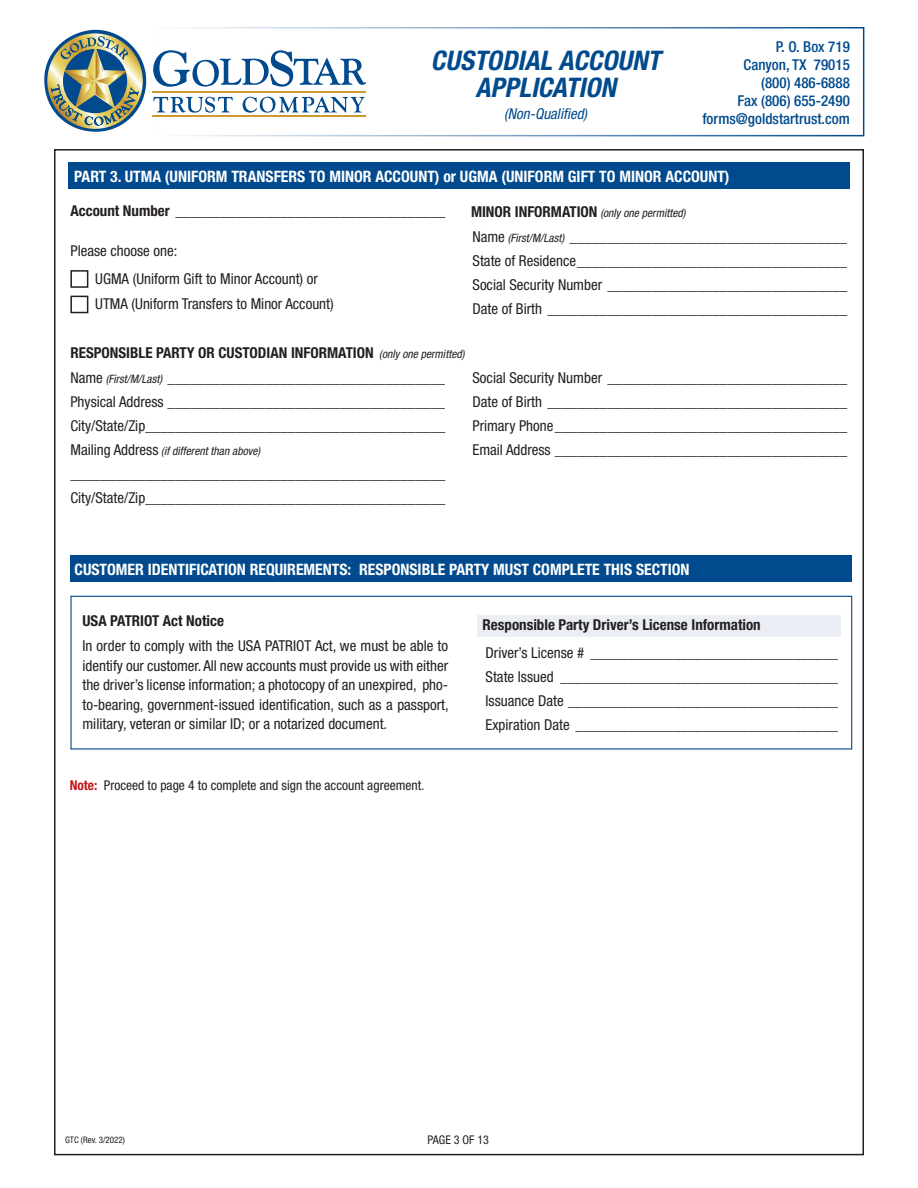
<style>
.page{position:relative;width:918px;height:1188px;background:#fff}
.page>*{position:absolute;margin:0;border:0;box-sizing:border-box;transform-origin:0 0}
.t1{font:italic 700 condensed 27px/27px "Helvetica Neue LT Std";color:#004a8d;text-align:center}
.t2{font:700 condensed 15.75px "Helvetica Neue LT Std";color:#fff}
.t3{font:condensed 15px/24px "Helvetica Neue LT Std";color:#231f20}
.t4{font:italic condensed 15px/24px "Helvetica Neue LT Std";color:#231f20;text-align:justify}
.t5{font:700 condensed 15px "Helvetica Neue LT Std";color:#231f20}
.t6{font:500 condensed 15px/18px "Helvetica Neue";color:#004a8d;text-align:right}
.t7{font:italic condensed 15px "Helvetica Neue LT Std";color:#004a8d}
.t8{font:condensed 13.5px "Helvetica Neue LT Std";color:#231f20}
.t9{font:condensed 12px "Helvetica Neue LT Std";color:#231f20}
.t10{font:italic condensed 11.55px "Helvetica Neue LT Std";color:#231f20}
.t11{font:condensed 9px "Helvetica Neue LT Std";color:#231f20}
.s1{font-weight:700}
.s2{font-weight:700;font-style:normal;font-size:15px}
.s3{font-style:italic;font-size:11.55px}
.s4{font-style:italic;font-size:12px}
.s5{font-style:italic}
.s6{font-weight:400;font-style:italic;font-size:11.55px}
.s7{font-style:normal}
.s8{font-size:11.55px}
.s9{font-size:12px}
.s10{font-style:normal;font-size:15px}
.s11{font-weight:700;color:#c4121a}
</style>
<div class="page">
<div style="left:44px;top:30px;width:102px;height:102px;background:#004a8d;border-radius:50%"></div>
<svg style="left:47px;top:33px;width:96px;height:96px"></svg>
<svg style="left:153px;top:50px;width:213px;height:37px"></svg>
<svg style="left:153px;top:97px;width:80px;height:16px"></svg>
<svg style="left:243px;top:97px;width:122px;height:16px"></svg>
<hr style="left:152px;top:92px;width:214px;height:1px;background:#cc9930">
<hr style="left:152px;top:115px;width:214px;height:1px;background:#cc9930">
<div style="left:70px;top:596px;width:782px;height:154px;border:1px solid #004a8d"></div>
<div style="left:70px;top:555px;width:782px;height:27px;background:#004a8d"></div>
<div style="left:477px;top:615px;width:363px;height:21px;background:#ebeff5"></div>
<div style="left:68px;top:162px;width:782px;height:27px;background:#004a8d"></div>
<div style="left:70px;top:270px;width:18px;height:18px;border:2px solid #231f20"></div>
<div style="left:70px;top:296px;width:18px;height:17px;border:2px solid #231f20"></div>
<h1 class="t1" style="left:431px;top:46px;width:237px">CUSTODIAL ACCOUNT<br>APPLICATION</h1>
<p class="t7" style="left:504px;top:105px;width:85px">(Non-Qualified)</p>
<p class="t6" style="left:702px;top:38px;width:149px">P. O. Box 719<br>Canyon, TX 79015<br>(800) 486-6888<br>Fax (806) 655-2490 forms@goldstartrust.com</p>
<p class="t2" style="left:74px;top:167px;width:657px">PART 3. UTMA (UNIFORM TRANSFERS TO MINOR ACCOUNT) or UGMA (UNIFORM GIFT TO MINOR ACCOUNT)</p>
<p class="t3" style="left:70px;top:199px;width:376px"><span class="s1">Account Number</span> ____________________________________</p>
<p class="t10" style="left:471px;top:206px;width:216px"><span class="s2">MINOR INFORMATION</span> (onlyone permitted)</p>
<p class="t3" style="left:95px;top:237px;width:224px;line-height:27.6px;text-indent:-25px">Please choose one:<br>UGMA (Uniform Gift to Minor Account) or</p>
<p class="t3" style="left:95px;top:292px;width:240px">UTMA (Uniform Transfers to Minor Account)</p>
<p class="t3" style="left:472px;top:224px;width:380px">N a m e <span class="s3">(First/M/Last</span><span class="s4">)</span> <span class="s5">_____________________________________ </span>S t a t e o f R e s i d e n c e <span class="s5">____________________________________ </span>Social Security Number ________________________________ Date of Birth ________________________________________</p>
<p class="t5" style="left:70px;top:344px;width:396px">RESPONSIBLE PARTY OR CUSTODIAN INFORMATION <span class="s6">(onlyone permitted)</span></p>
<p class="t4" style="left:70px;top:366px;width:380px"><span class="s7">N a m e</span> <span class="s8">(First/M/Last</span><span class="s9">)</span> _____________________________________ <span class="s7">P h y s i c a l A d d r e s s</span> _____________________________________ <span class="s7">City/State/Zip________________________________________</span></p>
<p class="t10" style="left:70px;top:444px;width:191px"><span class="s10">M a i l i n g A d d r e s s</span> (ifdifferentthan above)</p>
<p class="t3" style="left:70px;top:462px;width:377px">__________________________________________________<br>City/State/Zip________________________________________</p>
<p class="t3" style="left:472px;top:366px;width:376px;text-align:justify">Social Security Number ________________________________ Date of Birth ________________________________________ Primary Phone_______________________________________ Email Address _______________________________________</p>
<p class="t2" style="left:75px;top:560px;width:617px">CUSTOMER IDENTIFICATION REQUIREMENTS: RESPONSIBLE PARTY MUST COMPLETE THIS SECTION</p>
<p class="t5" style="left:82px;top:611px;width:143px">USA PATRIOT Act Notice</p>
<p class="t3" style="left:82px;top:636px;width:368px;line-height:19.5px;text-align:justify">In order to comply with the USA PATRIOT Act, we must be able to identify our customer. All new accounts must provide us with either the driver’s license information; a photocopy of an unexpired, pho&shy;to-bearing, government-issued identification, such as a passport, military, veteran or similar ID; or a notarized document.</p>
<p class="t5" style="left:483px;top:616px;width:280px">Responsible Party Driver’s License Information</p>
<p class="t3" style="left:486px;top:640px;width:354px;text-align:justify">Driver’s License # _________________________________ State Issued _____________________________________ Issuance Date ____________________________________ Expiration Date ___________________________________</p>
<p class="t8" style="left:70px;top:778px;width:356px"><span class="s11">Note:</span> Proceed to page 4 to complete and sign the account agreement.</p>
<p class="t11" style="left:65px;top:1135px;width:62px">GTC (Rev. 3/2022)</p>
<p class="t9" style="left:428px;top:1133px;width:63px">PAGE 3 OF 13</p>
</div>
